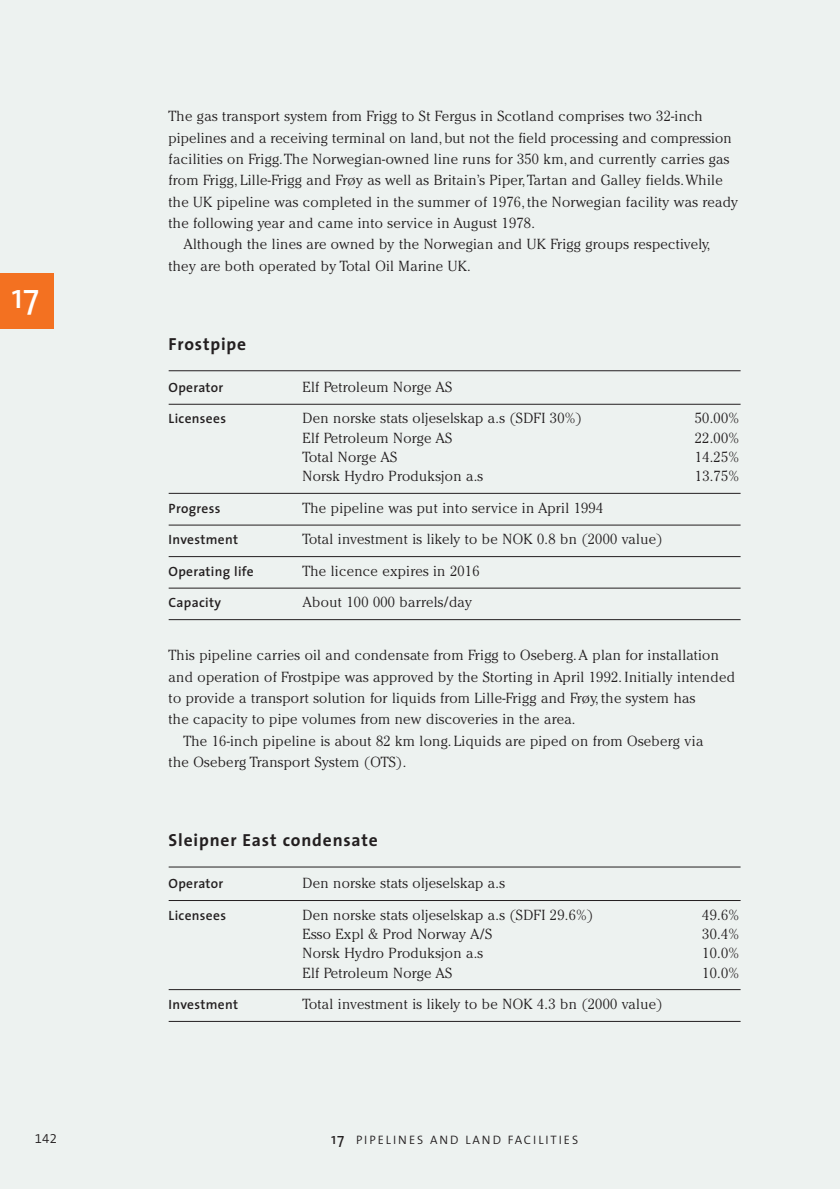
<style>
.page{position:relative;width:840px;height:1189px;background:#fff}
.page>*{position:absolute;margin:0;border:0;box-sizing:border-box;transform-origin:0 0}
.t1{font:35px "The Sans";color:#fff}
.t2{font:700 17.5px "The Sans";letter-spacing:.05em;color:#231f20}
.t3{font:300 14.53px "Cheltenham";letter-spacing:.02em;color:#231f20}
.t4{font:600 13.47px "The Sans";letter-spacing:.025em;color:#231f20}
.t5{font:13.12px "The Sans Semi Light Expert";color:#231f20}
.t6{font:300 12.25px "The Sans";letter-spacing:.155em;color:#231f20}
.s1{font-family:"The Sans Caps";font-weight:400;font-size:14px;color:#edf2f0}
.s2{font-weight:400;font-size:15.58px}
</style>
<div class="page">
<div style="left:0;top:0;width:840px;height:1188px;background:#edf2f0"></div>
<h1 class="t1" style="left:11px;top:283px;width:29px">17</h1>
<p class="t5" style="left:35px;top:1130px;width:24px">142</p>
<p class="t3" style="left:169px;top:111px;width:536px">The gas transport system from Frigg to St Fergus in Scotland comprises two 32-inch</p>
<p class="t3" style="left:169px;top:132px;width:565px">pipelines and a receiving terminal on land, but not the field processing and compression</p>
<p class="t3" style="left:169px;top:154px;width:562px">facilities on Frigg.The Norwegian-owned line runs for 350 km, and currently carries gas</p>
<p class="t3" style="left:169px;top:175px;width:556px">from Frigg, Lille-Frigg and Frøy as well as Britain’s Piper,Tartan and Galley fields.While</p>
<p class="t3" style="left:169px;top:196px;width:571px">the UK pipeline was completed in the summer of 1976, the Norwegian facility was ready</p>
<p class="t3" style="left:169px;top:218px;width:368px">the following year and came into service in August 1978.</p>
<p class="t3" style="left:183px;top:239px;width:529px">Although the lines are owned by the Norwegian and UK Frigg groups respectively,</p>
<p class="t3" style="left:169px;top:260px;width:304px">they are both operated by Total Oil Marine UK.</p>
<p class="t2" style="left:169px;top:337px;width:79px">Frostpipe</p>
<p class="t4" style="left:169px;top:382px;width:56px">Operator</p>
<p class="t3" style="left:303px;top:381px;width:151px">Elf Petroleum Norge AS</p>
<p class="t4" style="left:169px;top:414px;width:59px">Licensees</p>
<p class="t3" style="left:303px;top:413px;width:281px">Den norske stats oljeselskap a.s (SDFI 30%)</p>
<p class="t3" style="left:695px;top:413px;width:46px">50.00%</p>
<p class="t3" style="left:303px;top:432px;width:151px">Elf Petroleum Norge AS</p>
<p class="t3" style="left:695px;top:432px;width:46px">22.00%</p>
<p class="t3" style="left:303px;top:451px;width:96px">Total Norge AS</p>
<p class="t3" style="left:695px;top:451px;width:46px">14.25%</p>
<p class="t3" style="left:303px;top:471px;width:182px">Norsk Hydro Produksjon a.s</p>
<p class="t3" style="left:695px;top:471px;width:46px">13.75%</p>
<p class="t4" style="left:169px;top:503px;width:53px">Progress</p>
<p class="t3" style="left:303px;top:502px;width:302px">The pipeline was put into service in April 1994</p>
<p class="t4" style="left:169px;top:534px;width:71px">Investment</p>
<p class="t3" style="left:303px;top:534px;width:362px">Total investment is likely to be NOK 0.8 bn (2000 value)</p>
<p class="t4" style="left:169px;top:566px;width:87px">Operating life</p>
<p class="t3" style="left:303px;top:565px;width:178px">The licence expires in 2016</p>
<p class="t4" style="left:169px;top:597px;width:54px">Capacity</p>
<p class="t3" style="left:303px;top:597px;width:171px">About 100 000 barrels/day</p>
<p class="t3" style="left:169px;top:650px;width:552px">This pipeline carries oil and condensate from Frigg to Oseberg.A plan for installation</p>
<p class="t3" style="left:169px;top:671px;width:568px">and operation of Frostpipe was approved by the Storting in April 1992. Initially intended</p>
<p class="t3" style="left:169px;top:692px;width:528px">to provide a transport solution for liquids from Lille-Frigg and Frøy, the system has</p>
<p class="t3" style="left:169px;top:714px;width:408px">the capacity to pipe volumes from new discoveries in the area.</p>
<p class="t3" style="left:184px;top:735px;width:521px">The 16-inch pipeline is about 82 km long. Liquids are piped on from Oseberg via</p>
<p class="t3" style="left:169px;top:756px;width:239px">the Oseberg Transport System (OTS).</p>
<p class="t2" style="left:169px;top:833px;width:211px">Sleipner East condensate</p>
<p class="t4" style="left:169px;top:878px;width:56px">Operator</p>
<p class="t3" style="left:303px;top:877px;width:204px">Den norske stats oljeselskap a.s</p>
<p class="t4" style="left:169px;top:910px;width:59px">Licensees</p>
<p class="t3" style="left:303px;top:909px;width:292px">Den norske stats oljeselskap a.s (SDFI 29.6%)</p>
<p class="t3" style="left:702px;top:909px;width:38px">49.6%</p>
<p class="t3" style="left:303px;top:928px;width:191px">Esso Expl &amp; Prod Norway A/S</p>
<p class="t3" style="left:702px;top:928px;width:38px">30.4%</p>
<p class="t3" style="left:303px;top:947px;width:182px">Norsk Hydro Produksjon a.s</p>
<p class="t3" style="left:702px;top:947px;width:38px">10.0%</p>
<p class="t3" style="left:303px;top:967px;width:151px">Elf Petroleum Norge AS</p>
<p class="t3" style="left:702px;top:967px;width:38px">10.0%</p>
<p class="t4" style="left:169px;top:999px;width:71px">Investment</p>
<p class="t3" style="left:303px;top:998px;width:362px">Total investment is likely to be NOK 4.3 bn (2000 value)</p>
<p class="t6" style="left:331px;top:1135px;width:249px"><span class="s1">17</span><span class="s2">17</span> PIPELINES AND LAND FACILITIES</p>
</div>
